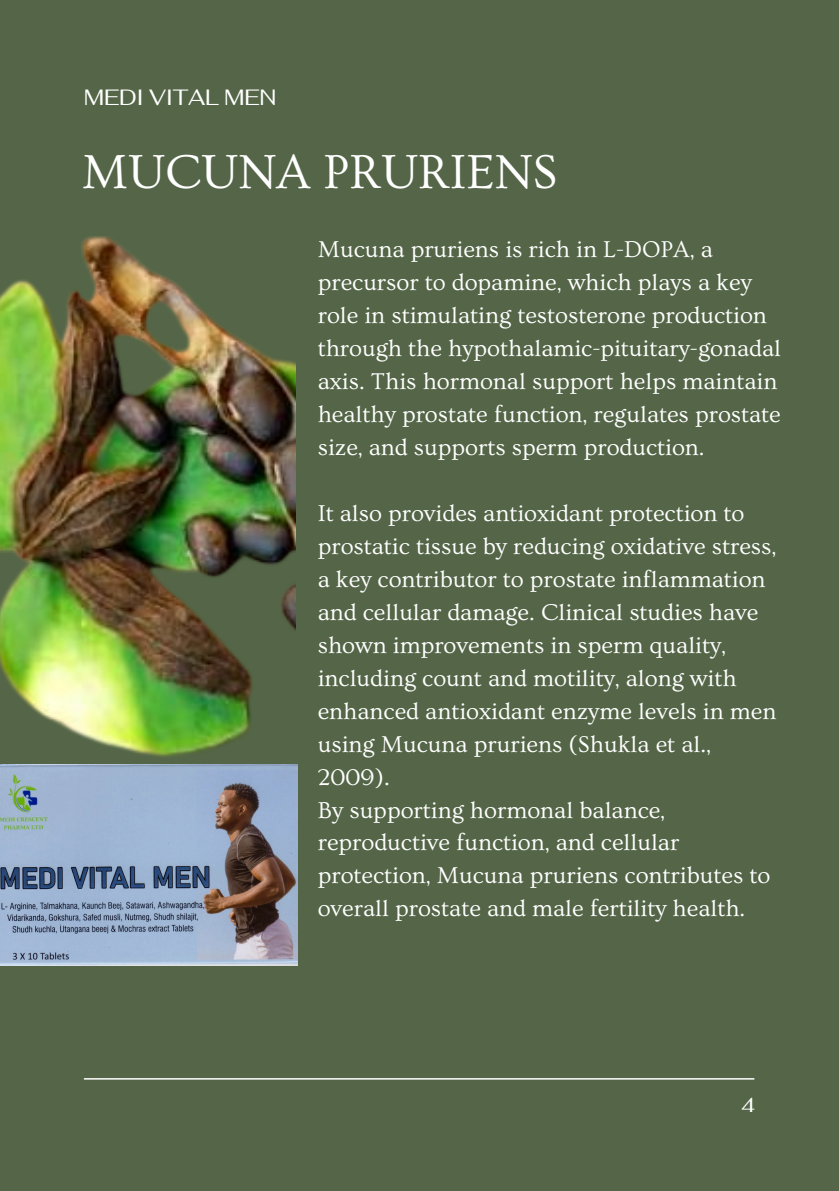
<style>
.page{position:relative;width:839px;height:1191px;background:#fff}
.page>*{position:absolute;margin:0;border:0;box-sizing:border-box;transform-origin:0 0}
.t1{font:50px "Ovo";color:#fff}
.t2{font:24px/33px "Ovo";color:#fff}
.t3{font:22px "Fahkwang";letter-spacing:-.015em;color:#fff}
.t4{font:20px "Fahkwang";color:#fff}
</style>
<div class="page">
<div style="left:0;top:0;width:838px;height:1190px;background:#546647"></div>
<hr style="left:84px;top:1078px;width:670px;height:2px;background:#fff">
<img style="left:0;top:237px;width:295px;height:528px">
<img style="left:0;top:765px;width:298px;height:201px">
<p class="t3" style="left:84px;top:82px;width:194px">MEDI VITAL MEN</p>
<p class="t1" style="left:82px;top:145px;width:477px">MUCUNA PRURIENS</p>
<h2 class="t2" style="left:318px;top:233px;width:465px">Mucuna pruriens is rich in L-DOPA, a precursor to dopamine, which plays a key role in stimulating testosterone production through the hypothalamic-pituitary-gonadal axis. This hormonal support helps maintain healthy prostate function, regulates prostate size, and supports sperm production.</h2>
<h1 class="t2" style="left:318px;top:497px;width:460px">It also provides antioxidant protection to prostatic tissue by reducing oxidative stress, a key contributor to prostate inflammation and cellular damage. Clinical studies have shown improvements in sperm quality, including count and motility, along with enhanced antioxidant enzyme levels in men using Mucuna pruriens (Shukla et al., 2009).</h1>
<p class="t2" style="left:318px;top:794px;width:454px">By supporting hormonal balance, reproductive function, and cellular protection, Mucuna pruriens contributes to overall prostate and male fertility health.</p>
<p class="t4" style="left:741px;top:1092px;width:15px">4</p>
</div>
